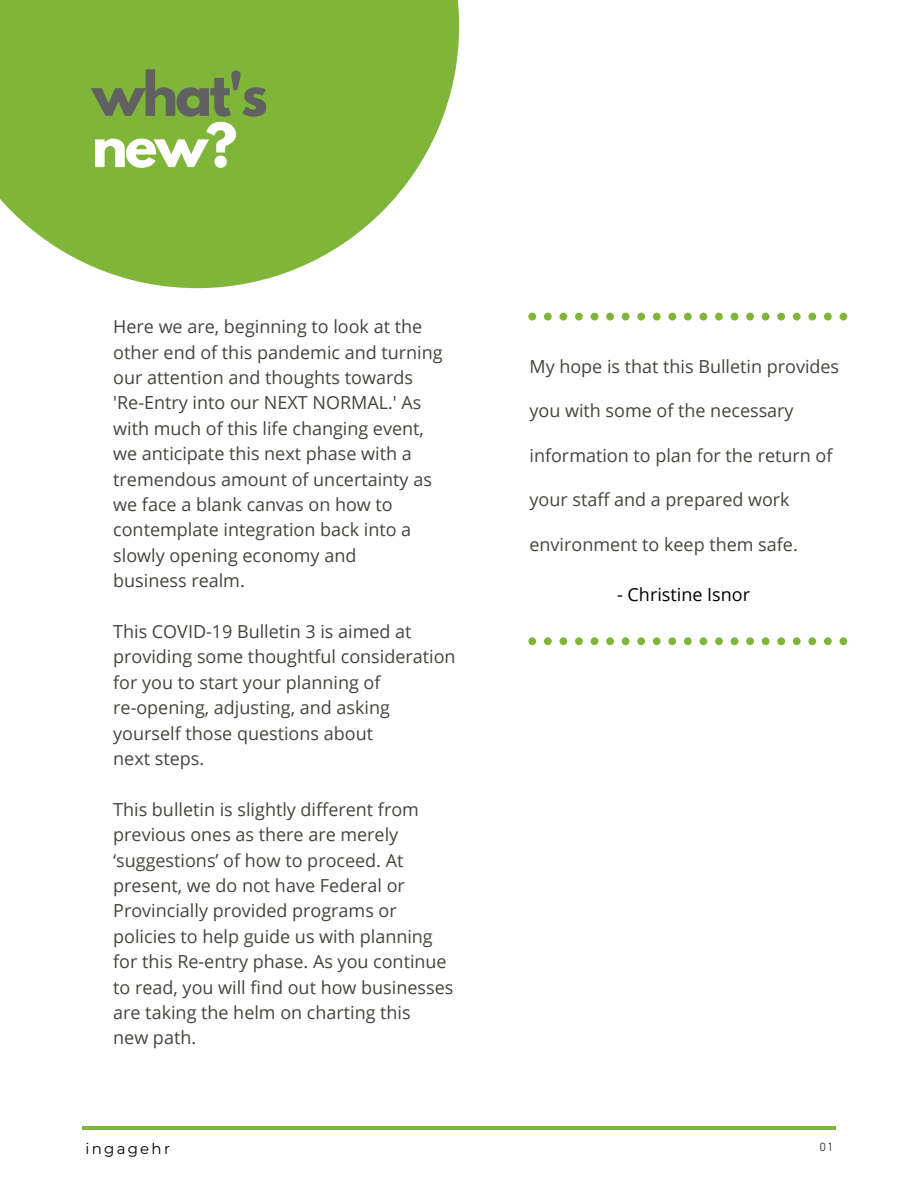
<style>
.page{position:relative;width:918px;height:1188px;background:#fff}
.page>*{position:absolute;margin:0;border:0;box-sizing:border-box;transform-origin:0 0}
.t1{font:700 54px "League Spartan";color:#616161}
.t2{font:700 54px "League Spartan";color:#fff}
.t3{font:18px/25.3px "Open Sans";color:#444440}
.t4{font:18px "Open Sans";color:#000}
.t5{font:15px "Montserrat";letter-spacing:.15em;color:#000}
.t6{font:12.45px "Gidole";color:#444440}
</style>
<div class="page">
<hr style="left:82px;top:1126px;width:754px;height:3px;background:#7fb539">
<svg style="left:0;top:0;width:459px;height:288px;background:#92c056"></svg>
<svg style="left:528px;top:313px;width:319px;height:8px"></svg>
<svg style="left:528px;top:637px;width:319px;height:8px"></svg>
<h1 class="t1" style="left:92px;top:67px;width:177px">what's</h1>
<h1 class="t2" style="left:92px;top:118px;width:147px">new?</h1>
<p class="t3" style="left:113px;top:314px;width:331px">Here we are, beginning to look at the other end of this pandemic and turning our attention and thoughts towards 'Re-Entry into our NEXT NORMAL.' As with much of this life changing event, we anticipate this next phase with a tremendous amount of uncertainty as we face a blank canvas on how to contemplate integration back into a slowly opening economy and<br>business realm.</p>
<p class="t3" style="left:113px;top:618px;width:344px">This COVID-19 Bulletin 3 is aimed at providing some thoughtful consideration for you to start your planning of re-opening, adjusting, and asking yourself those questions about<br>next steps.</p>
<p class="t3" style="left:113px;top:796px;width:342px">This bulletin is slightly different from previous ones as there are merely ‘suggestions’ of how to proceed. At present, we do not have Federal or Provincially provided programs or policies to help guide us with planning for this Re-entry phase. As you continue to read, you will find out how businesses are taking the helm on charting this<br>new path.</p>
<p class="t3" style="left:529px;top:353px;width:311px">My hope is that this Bulletin provides</p>
<p class="t3" style="left:529px;top:398px;width:266px">you with some of the necessary</p>
<p class="t3" style="left:529px;top:442px;width:305px">information to plan for the return of</p>
<p class="t3" style="left:529px;top:487px;width:262px">your staff and a prepared work</p>
<p class="t3" style="left:529px;top:531px;width:270px">environment to keep them safe.</p>
<p class="t4" style="left:617px;top:582px;width:134px">- Christine Isnor</p>
<p class="t5" style="left:85px;top:1139px;width:86px">ingagehr</p>
<p class="t6" style="left:819px;top:1140px;width:15px">01</p>
</div>
